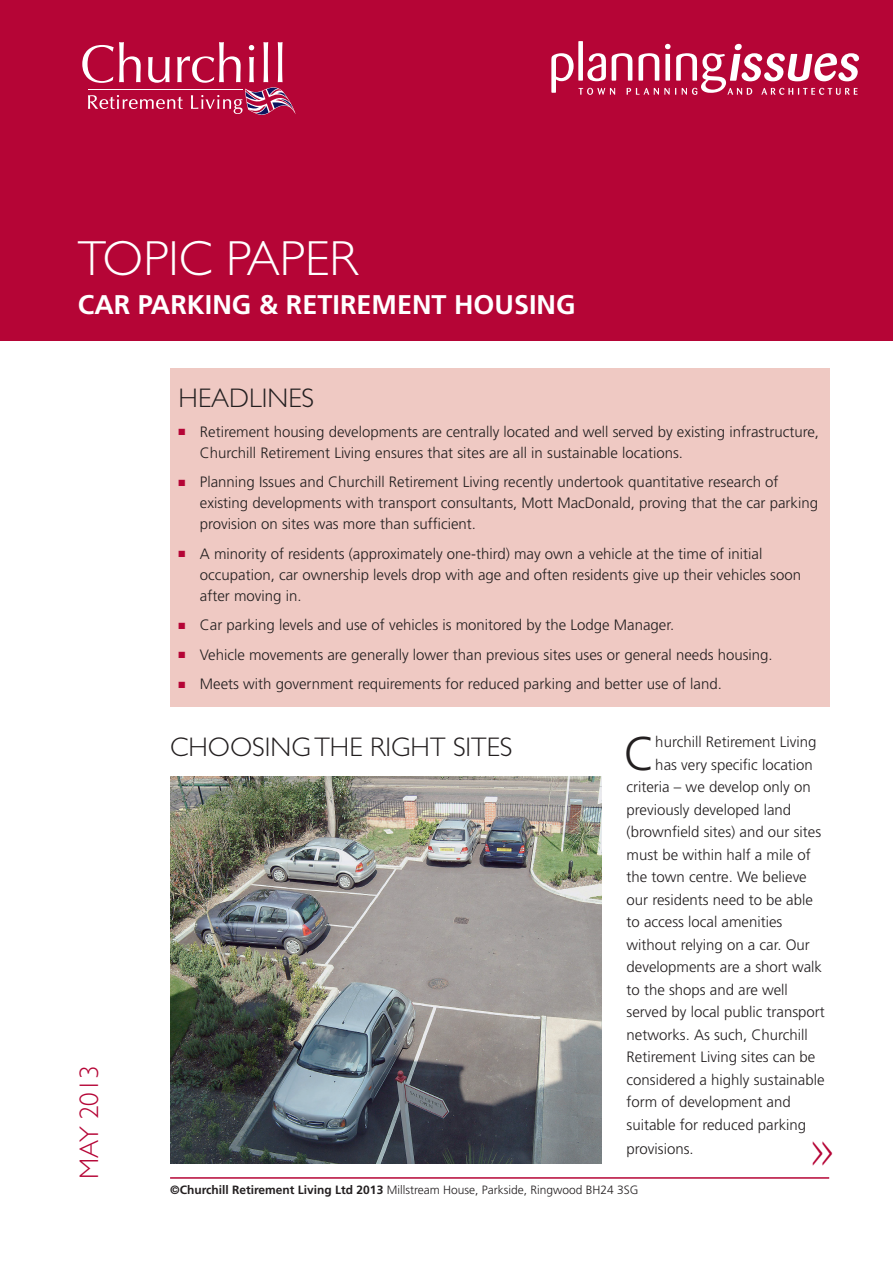
<style>
.page{position:relative;width:893px;height:1263px;background:#fff}
.page>*{position:absolute;margin:0;border:0;box-sizing:border-box;transform-origin:0 0}
.t1{font:51.75px "Times";color:#b50536;scale:.33 1}
.t2{font:300 49.5px "Gill Sans";color:#fff}
.t3{font:300 47.25px "Frutiger";color:#231f20}
.t4{font:300 27px "Gill Sans";color:#231f20}
.t5{font:700 27px "Frutiger";color:#fff}
.t6{font:300 27px "Gill Sans";color:#b50536}
.t7{font:300 15px/21px "Frutiger";color:#231f20}
.t8{font:300 12px "Frutiger";color:#231f20}
.s1{color:#b50536}
.s2{font-weight:700}
</style>
<div class="page">
<div style="left:0;top:0;width:893px;height:340px;background:#b50536"></div>
<svg style="left:82px;top:42px;width:214px;height:73px"></svg>
<hr style="left:170px;top:1177px;width:659px;height:2px;background:#b50536">
<div style="left:578px;top:41px;width:5px;height:40px;background:#fff"></div>
<svg style="left:551px;top:44px;width:308px;height:51px"></svg>
<div style="left:170px;top:369px;width:659px;height:338px;background:#efc9c3"></div>
<img style="left:170px;top:776px;width:431px;height:387px">
<h2 class="t2" style="left:78px;top:231px;width:281px">TOPIC PAPER</h2>
<h3 class="t5" style="left:78px;top:289px;width:499px">CAR PARKING &amp; RETIREMENT HOUSING</h3>
<h3 class="t6" style="left:74px;top:1179px;width:115px;rotate:-90deg">MAY 2013</h3>
<h3 class="t4" style="left:179px;top:383px;width:137px">HEADLI NES</h3>
<p class="t7" style="left:200px;top:421px;width:621px;text-indent:-21px"><span class="s1">■</span> Retirement housing developments are centrally located and well served by existing infrastructure,<br>Churchill Retirement Living ensures that sites are all in sustainable locations.</p>
<p class="t7" style="left:200px;top:471px;width:620px;text-indent:-21px"><span class="s1">■</span> Planning Issues and Churchill Retirement Living recently undertook quantitative research of existing developments with transport consultants, Mott MacDonald, proving that the car parking provision on sites was more than sufficient.</p>
<p class="t7" style="left:200px;top:543px;width:603px;text-indent:-21px"><span class="s1">■</span> A minority of residents (approximately one-third) may own a vehicle at the time of initial occupation, car ownership levels drop with age and often residents give up their vehicles soon after moving in.</p>
<p class="t7" style="left:179px;top:614px;width:497px"><span class="s1">■</span> Car parking levels and use of vehicles is monitored by the Lodge Manager.</p>
<p class="t7" style="left:179px;top:644px;width:596px"><span class="s1">■</span> Vehicle movements are generally lower than previous sites uses or general needs housing.</p>
<p class="t7" style="left:179px;top:673px;width:545px"><span class="s1">■</span> Meets with government requirements for reduced parking and better use of land.</p>
<h3 class="t4" style="left:170px;top:732px;width:40px">CHOO</h3>
<h3 class="t4" style="left:252px;top:732px;width:262px">SING TH E RIGHT SITES</h3>
<h3 class="t3" style="left:624px;top:727px;width:33px">C</h3>
<p class="t7" style="left:655px;top:732px;width:163px">hurchill Retirement Living</p>
<p class="t7" style="left:655px;top:754px;width:159px">has very specific location</p>
<p class="t7" style="left:626px;top:777px;width:186px">criteria – we develop only on</p>
<p class="t7" style="left:626px;top:799px;width:166px">previously developed land</p>
<p class="t7" style="left:626px;top:822px;width:196px">(brownfield sites) and our sites</p>
<p class="t7" style="left:626px;top:844px;width:186px">must be within half a mile of</p>
<p class="t7" style="left:626px;top:867px;width:182px">the town centre. We believe</p>
<p class="t7" style="left:626px;top:889px;width:188px">our residents need to be able</p>
<p class="t7" style="left:626px;top:912px;width:157px">to access local amenities</p>
<p class="t7" style="left:626px;top:934px;width:185px">without relying on a car. Our</p>
<p class="t7" style="left:626px;top:957px;width:197px">developments are a short walk</p>
<p class="t7" style="left:626px;top:979px;width:163px">to the shops and are well</p>
<p class="t7" style="left:626px;top:1002px;width:200px">served by local public transport</p>
<p class="t7" style="left:626px;top:1024px;width:183px">networks. As such, Churchill</p>
<p class="t7" style="left:626px;top:1047px;width:190px">Retirement Living sites can be</p>
<p class="t7" style="left:626px;top:1069px;width:200px">considered a highly sustainable</p>
<p class="t7" style="left:626px;top:1092px;width:166px">form of development and</p>
<p class="t7" style="left:626px;top:1114px;width:181px">suitable for reduced parking</p>
<p class="t7" style="left:626px;top:1138px;width:69px">provisions.</p>
<h1 class="t1" style="left:813px;top:1100px;width:60px">&gt;&gt;</h1>
<p class="t8" style="left:170px;top:1183px;width:470px"><span class="s2">©CHURCHILL RETIREMENT LIVING LTD 2013</span> Millstream House, Parkside, Ringwood BH24 3SG</p>
</div>
